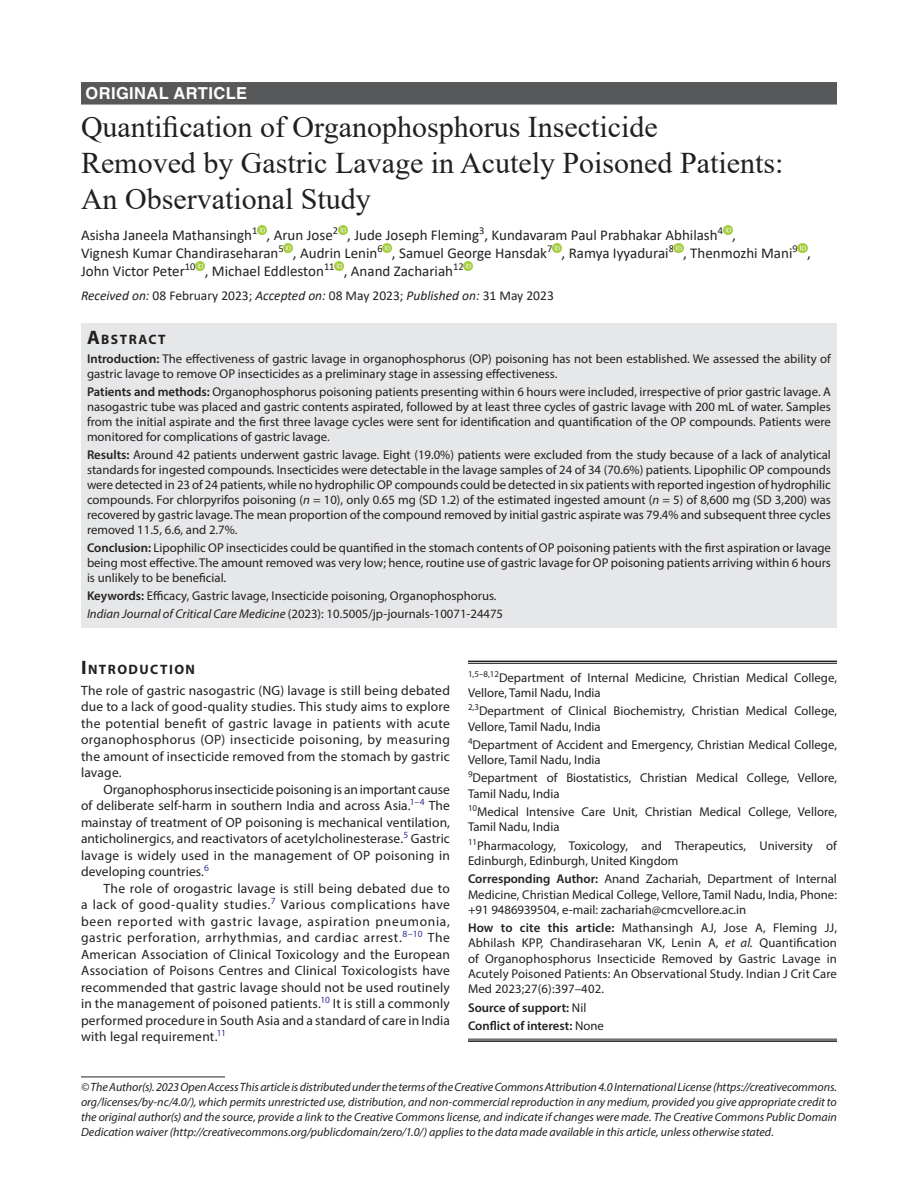
<style>
.page{position:relative;width:918px;height:1188px;background:#fff}
.page>*{position:absolute;margin:0;border:0;box-sizing:border-box;transform-origin:0 0}
.t1{font:30px/36px "Times New Roman";color:#231f20}
.ArticleType{font:700 16.5px "Helvetica LT Std";letter-spacing:.025em;color:#fff}
.AuthorName{font:15px/18px "Calibri";color:#231f20}
.Head-1{font:700 13.65px "Myriad Pro";letter-spacing:.105em;color:#231f20}
.AbstractTitle{font:700 13.65px "Myriad Pro";letter-spacing:.105em;color:#231f20}
.Para-Indent{font:13.5px/16.5px "Myriad Pro";letter-spacing:.015em;color:#231f20;text-align:justify}
.Para-NoIndent{font:13.5px/16.5px "Myriad Pro";letter-spacing:.015em;color:#231f20;text-align:justify}
.PAS_History{font:italic 13.5px "Calibri";color:#231f20}
.Abstract-Para-first{font:12.75px/15px "Myriad Pro";color:#231f20;text-align:justify}
.Affiliation{font:12.75px/15.3px "Myriad Pro";color:#231f20}
.How_to_Cite{font:12.75px/15.3px "Myriad Pro";letter-spacing:.01em;color:#231f20;text-align:justify}
.Corresponding_Author{font:12.75px/15.3px "Myriad Pro";color:#231f20;text-align:justify}
.Affiliation-first{font:12.75px/15.3px "Myriad Pro";color:#231f20}
.JT_DOI{font:12.75px "Myriad Pro";color:#231f20}
.Keywords{font:12.75px "Myriad Pro";color:#231f20}
.COI{font:600 12.75px "Myriad Pro";color:#231f20}
.Source{font:600 12.75px "Myriad Pro";color:#231f20}
.FootNote{font:italic 12px/15px "Myriad Pro";color:#231f20;text-align:justify}
.s1{font-style:normal}
.s2{font-size:19.5px}
.s3{font-weight:600}
.s4{font-style:italic}
.s5{font-weight:400}
</style>
<div class="page">
<hr style="left:468px;top:661px;width:369px;height:1px;background:#231f20">
<hr style="left:468px;top:663px;width:369px;height:1px;background:#231f20">
<hr style="left:468px;top:1039px;width:369px;height:1px;background:#231f20">
<hr style="left:468px;top:1040px;width:369px;height:2px;background:#231f20">
<div style="left:81px;top:82px;width:756px;height:23px;background:#57585a"></div>
<div style="left:81px;top:323px;width:756px;height:26px;background:#e6e7e9"></div>
<div style="left:81px;top:348px;width:756px;height:39px;background:#e6e7e9"></div>
<div style="left:81px;top:381px;width:756px;height:69px;background:#e6e7e9"></div>
<div style="left:81px;top:444px;width:756px;height:99px;background:#e6e7e9"></div>
<div style="left:81px;top:537px;width:756px;height:54px;background:#e6e7e9"></div>
<div style="left:81px;top:585px;width:756px;height:24px;background:#e6e7e9"></div>
<div style="left:81px;top:603px;width:756px;height:24px;background:#e6e7e9"></div>
<svg style="left:257px;top:225px;width:10px;height:9px"></svg>
<svg style="left:338px;top:225px;width:9px;height:9px"></svg>
<svg style="left:723px;top:225px;width:9px;height:9px"></svg>
<svg style="left:284px;top:243px;width:9px;height:9px"></svg>
<svg style="left:383px;top:243px;width:9px;height:9px"></svg>
<svg style="left:552px;top:243px;width:10px;height:9px"></svg>
<svg style="left:674px;top:243px;width:9px;height:9px"></svg>
<svg style="left:798px;top:243px;width:9px;height:9px"></svg>
<svg style="left:196px;top:261px;width:9px;height:9px"></svg>
<svg style="left:335px;top:261px;width:9px;height:9px"></svg>
<svg style="left:464px;top:261px;width:9px;height:9px"></svg>
<hr style="left:81px;top:1077px;width:144px;height:1px;background:#231f20">
<p class="ArticleType" style="left:86px;top:83px;width:163px">ORIGINAL ARTICLE</p>
<p class="t1" style="left:81px;top:108px;width:704px">Quantification of Organophosphorus Insecticide<br>Removed by Gastric Lavage in Acutely Poisoned Patients:<br>An Observational Study</p>
<p class="AuthorName" style="left:81px;top:226px;width:731px">Asisha Janeela Mathansingh<sup>1</sup> , Arun Jose<sup>2</sup> , Jude Joseph Fleming<sup>3</sup>, Kundavaram Paul Prabhakar Abhilash<sup>4</sup> ,<br>Vignesh Kumar Chandiraseharan<sup>5</sup> , Audrin Lenin<sup>6</sup> , Samuel George Hansdak<sup>7</sup> , Ramya Iyyadurai<sup>8</sup> , Thenmozhi Mani<sup>9</sup> ,<br>John Victor Peter<sup>10</sup> , Michael Eddleston<sup>11</sup> , Anand Zachariah<sup>12</sup></p>
<p class="PAS_History" style="left:81px;top:286px;width:474px">Received on: <span class="s1">08 February 2023;</span> Accepted on: <span class="s1">08 May 2023;</span> Published on: <span class="s1">31 May 2023</span></p>
<p class="AbstractTitle" style="left:87px;top:330px;width:80px"><span class="s2">A</span>BSTRACT</p>
<p class="Abstract-Para-first" style="left:87px;top:351px;width:746px"><span class="s3">Introduction:</span> The effectiveness of gastric lavage in organophosphorus (OP) poisoning has not been established. We assessed the ability of gastric lavage to remove OP insecticides as a preliminary stage in assessing effectiveness.</p>
<p class="Abstract-Para-first" style="left:87px;top:384px;width:746px"><span class="s3">Patients and methods:</span> Organophosphorus poisoning patients presenting within 6 hours were included, irrespective of prior gastric lavage. A nasogastric tube was placed and gastric contents aspirated, followed by at least three cycles of gastric lavage with 200 mL of water. Samples from the initial aspirate and the first three lavage cycles were sent for identification and quantification of the OP compounds. Patients were monitored for complications of gastric lavage.</p>
<p class="Abstract-Para-first" style="left:87px;top:447px;width:746px"><span class="s3">Results:</span> Around 42 patients underwent gastric lavage. Eight (19.0%) patients were excluded from the study because of a lack of analytical standards for ingested compounds. Insecticides were detectable in the lavage samples of 24 of 34 (70.6%) patients. Lipophilic OP compounds were detected in 23 of 24 patients, while no hydrophilic OP compounds could be detected in six patients with reported ingestion of hydrophilic compounds. For chlorpyrifos poisoning (<span class="s4">n</span> = 10), only 0.65 mg (SD 1.2) of the estimated ingested amount (<span class="s4">n</span> = 5) of 8,600 mg (SD 3,200) was recovered by gastric lavage. The mean proportion of the compound removed by initial gastric aspirate was 79.4% and subsequent three cycles removed 11.5, 6.6, and 2.7%.</p>
<p class="Abstract-Para-first" style="left:87px;top:540px;width:746px"><span class="s3">Conclusion:</span> Lipophilic OP insecticides could be quantified in the stomach contents of OP poisoning patients with the first aspiration or lavage being most effective. The amount removed was very low; hence, routine use of gastric lavage for OP poisoning patients arriving within 6 hours is unlikely to be beneficial.</p>
<p class="Keywords" style="left:87px;top:588px;width:411px"><span class="s3">Keywords:</span> Efficacy, Gastric lavage, Insecticide poisoning, Organophosphorus.</p>
<p class="JT_DOI" style="left:87px;top:606px;width:418px"><span class="s4">Indian Journal of Critical Care Medicine</span> (2023): 10.5005/jp-journals-10071-24475</p>
<p class="Head-1" style="left:81px;top:660px;width:116px"><span class="s2">I</span>NTRODUCTION</p>
<p class="Para-NoIndent" style="left:81px;top:682px;width:370px">The role of gastric nasogastric (NG) lavage is still being debated due to a lack of good-quality studies. This study aims to explore the potential benefit of gastric lavage in patients with acute organophosphorus (OP) insecticide poisoning, by measuring the amount of insecticide removed from the stomach by gastric lavage.</p>
<p class="Para-Indent" style="left:81px;top:781px;width:371px;text-indent:22px">Organophosphorus insecticide poisoning is an important cause of deliberate self-harm in southern India and across Asia.<sup>1–4</sup> The mainstay of treatment of OP poisoning is mechanical ventilation, anticholinergics, and reactivators of acetylcholinesterase.<sup>5</sup> Gastric lavage is widely used in the management of OP poisoning in developing countries.<sup>6</sup></p>
<p class="Para-Indent" style="left:81px;top:880px;width:371px;text-indent:22px">The role of orogastric lavage is still being debated due to a lack of good-quality studies.<sup>7</sup> Various complications have been reported with gastric lavage, aspiration pneumonia, gastric perforation, arrhythmias, and cardiac arrest.<sup>8–10</sup> The American Association of Clinical Toxicology and the European Association of Poisons Centres and Clinical Toxicologists have recommended that gastric lavage should not be used routinely in the management of poisoned patients.<sup>10</sup> It is still a commonly performed procedure in South Asia and a standard of care in India with legal requirement.<sup>11</sup></p>
<p class="FootNote" style="left:81px;top:1079px;width:758px">© The Author(s). 2023 Open Access This article is distributed under the terms of the Creative Commons Attribution 4.0 International License (https://creativecommons. org/licenses/by-nc/4.0/), which permits unrestricted use, distribution, and non-commercial reproduction in any medium, provided you give appropriate credit to the original author(s) and the source, provide a link to the Creative Commons license, and indicate if changes were made. The Creative Commons Public Domain Dedication waiver (http://creativecommons.org/publicdomain/zero/1.0/) applies to the data made available in this article, unless otherwise stated.</p>
<p class="Affiliation-first" style="left:468px;top:669px;width:370px"><sup>1,5–8,12</sup>Department of Internal Medicine, Christian Medical College,<br>Vellore, Tamil Nadu, India</p>
<p class="Affiliation" style="left:468px;top:703px;width:371px"><sup>2,3</sup>Department of Clinical Biochemistry, Christian Medical College,<br>Vellore, Tamil Nadu, India</p>
<p class="Affiliation" style="left:468px;top:737px;width:370px"><sup>4</sup>Department of Accident and Emergency, Christian Medical College,<br>Vellore, Tamil Nadu, India</p>
<p class="Affiliation" style="left:468px;top:770px;width:371px"><sup>9</sup>Department of Biostatistics, Christian Medical College, Vellore,<br>Tamil Nadu, India</p>
<p class="Affiliation" style="left:468px;top:804px;width:370px"><sup>10</sup>Medical Intensive Care Unit, Christian Medical College, Vellore,<br>Tamil Nadu, India</p>
<p class="Affiliation" style="left:468px;top:837px;width:371px"><sup>11</sup>Pharmacology, Toxicology, and Therapeutics, University of<br>Edinburgh, Edinburgh, United Kingdom</p>
<p class="Corresponding_Author" style="left:468px;top:871px;width:371px"><span class="s3">Corresponding Author:</span> Anand Zachariah, Department of Internal Medicine, Christian Medical College, Vellore, Tamil Nadu, India, Phone: +91 9486939504, e-mail: zachariah@cmcvellore.ac.in</p>
<p class="How_to_Cite" style="left:468px;top:920px;width:371px"><span class="s3">How to cite this article:</span> Mathansingh AJ, Jose A, Fleming JJ, Abhilash KPP, Chandiraseharan VK, Lenin A, <span class="s4">et al.</span> Quantification of Organophosphorus Insecticide Removed by Gastric Lavage in Acutely Poisoned Patients: An Observational Study. Indian J Crit Care Med 2023;27(6):397–402.</p>
<p class="Source" style="left:468px;top:999px;width:120px">Source of support: <span class="s5">Nil</span></p>
<p class="COI" style="left:468px;top:1018px;width:137px">Conflict of interest: <span class="s5">None</span></p>
</div>
